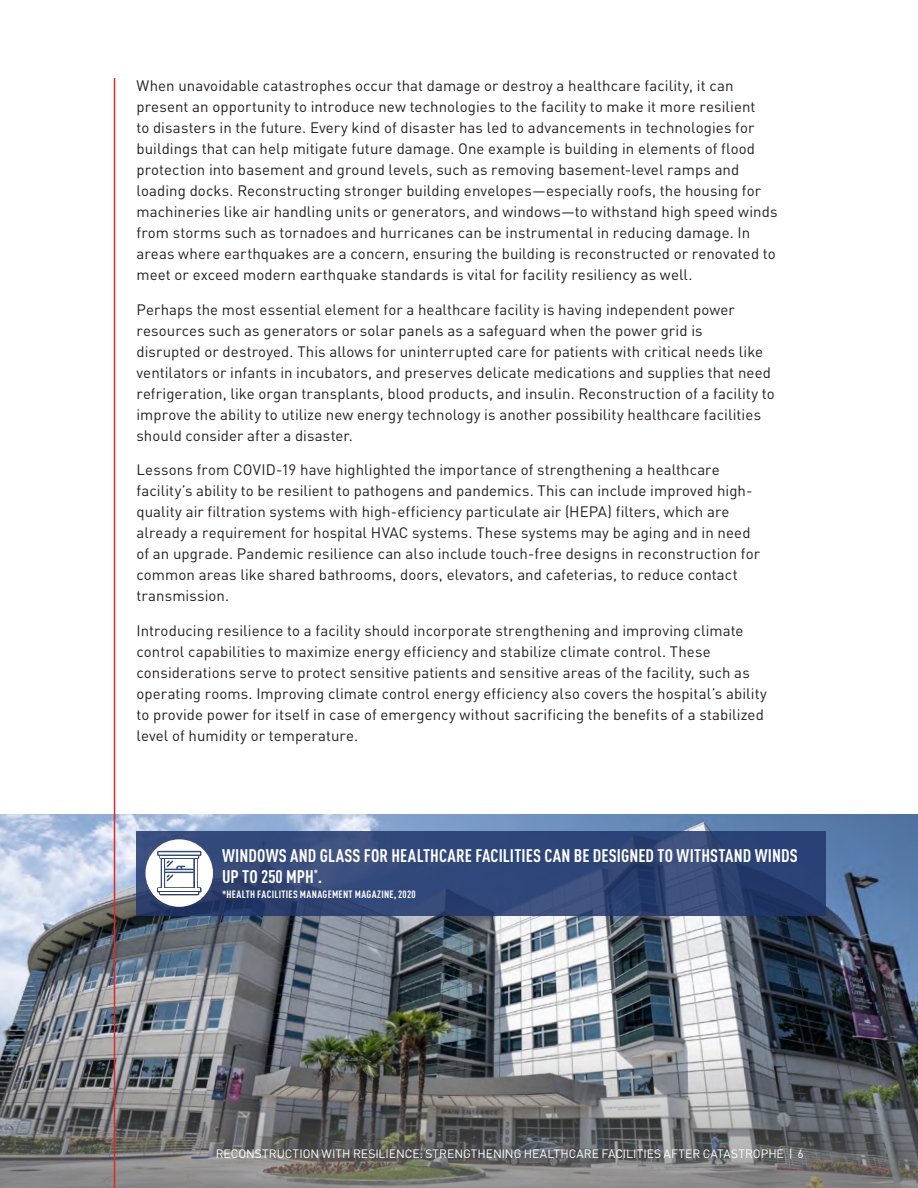
<style>
.page{position:relative;width:918px;height:1188px;background:#fff}
.page>*{position:absolute;margin:0;border:0;box-sizing:border-box;transform-origin:0 0}
.call_outs_amanda{font:700 condensed 18px/21px "DINOT";letter-spacing:.005em;color:#fff}
.Body_copy{font:15px/21px "DINOT";letter-spacing:.005em;color:#231f20}
.t1{font:12px "DINOT";color:#fff}
.call_outs_amanda-2{font:700 condensed 10.5px "DINOT";letter-spacing:.03em;color:#fff}
</style>
<div class="page">
<img style="left:0;top:814px;width:918px;height:374px">
<svg style="left:136px;top:832px;width:690px;height:84px;background:#304676"></svg>
<svg style="left:146px;top:839px;width:67px;height:68px"></svg>
<hr style="left:114px;top:78px;width:1px;height:1110px;background:#e02925">
<p class="Body_copy" style="left:136px;top:74px;width:642px">When unavoidable catastrophes occur that damage or destroy a healthcare facility, it can present an opportunity to introduce new technologies to the facility to make it more resilient<br>to disasters in the future. Every kind of disaster has led to advancements in technologies for buildings that can help mitigate future damage. One example is building in elements of flood protection into basement and ground levels, such as removing basement-level ramps and loading docks. Reconstructing stronger building envelopes—especially roofs, the housing for machineries like air handling units or generators, and windows—to withstand high speed winds from storms such as tornadoes and hurricanes can be instrumental in reducing damage. In areas where earthquakes are a concern, ensuring the building is reconstructed or renovated to meet or exceed modern earthquake standards is vital for facility resiliency as well.</p>
<p class="Body_copy" style="left:136px;top:298px;width:640px">Perhaps the most essential element for a healthcare facility is having independent power resources such as generators or solar panels as a safeguard when the power grid is<br>disrupted or destroyed. This allows for uninterrupted care for patients with critical needs like ventilators or infants in incubators, and preserves delicate medications and supplies that need refrigeration, like organ transplants, blood products, and insulin. Reconstruction of a facility to improve the ability to utilize new energy technology is another possibility healthcare facilities should consider after a disaster.</p>
<p class="Body_copy" style="left:136px;top:458px;width:625px">Lessons from COVID-19 have highlighted the importance of strengthening a healthcare facility’s ability to be resilient to pathogens and pandemics. This can include improved high&shy;quality air filtration systems with high-efficiency particulate air (HEPA) filters, which are already a requirement for hospital HVAC systems. These systems may be aging and in need of an upgrade. Pandemic resilience can also include touch-free designs in reconstruction for common areas like shared bathrooms, doors, elevators, and cafeterias, to reduce contact transmission.</p>
<p class="Body_copy" style="left:136px;top:619px;width:632px">Introducing resilience to a facility should incorporate strengthening and improving climate control capabilities to maximize energy efficiency and stabilize climate control. These considerations serve to protect sensitive patients and sensitive areas of the facility, such as operating rooms. Improving climate control energy efficiency also covers the hospital’s ability to provide power for itself in case of emergency without sacrificing the benefits of a stabilized level of humidity or temperature.</p>
<p class="call_outs_amanda" style="left:222px;top:844px;width:577px">WINDOWS AND GLASS FOR HEALTHCARE FACILITIES CAN BE DESIGNED TO WITHSTAND WINDS<br>UP TO 250 MPH<sup>*</sup>.</p>
<p class="call_outs_amanda-2" style="left:222px;top:886px;width:195px">*HEALTH FACILITIES MANAGEMENT MAGAZINE, 2020</p>
<p class="t1" style="left:216px;top:1145px;width:590px">RECONSTRUCTION WITH RESILIENCE: STRENGTHENING HEALTHCARE FACILITIES AFTER CATASTROPHE | 6</p>
</div>
